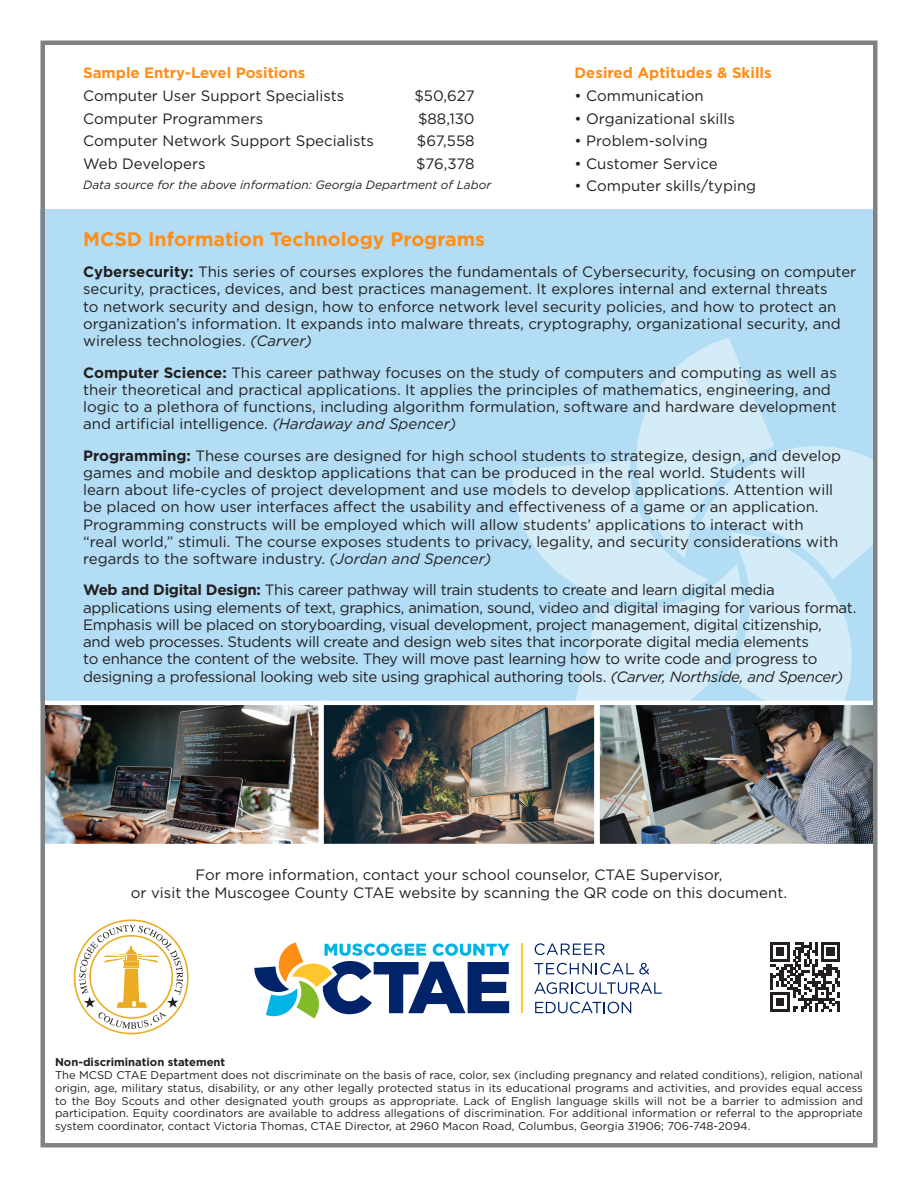
<style>
.page{position:relative;width:918px;height:1188px;background:#fff}
.page>*{position:absolute;margin:0;border:0;box-sizing:border-box;transform-origin:0 0}
.t1{font:700 19.5px "Gotham";color:#ff8e16}
.t2{font:15px/17.2px "Gotham";color:#231f20}
.t3{font:15px/17.2px "Gotham";letter-spacing:-.02em;color:#231f20}
.t4{font:700 15px "Gotham";color:#ff8e16}
.t5{font:italic 12px "Gotham";color:#231f20}
.t6{font:11.25px/12.8px "Gotham";color:#231f20;text-align:justify}
.t7{font:700 11.25px "Gotham";color:#231f20}
.s1{font-weight:700}
.s2{font-style:italic}
</style>
<div class="page">
<div style="left:40px;top:210px;width:838px;height:515px;background:#b2ddf4"></div>
<svg style="left:512px;top:338px;width:361px;height:363px"></svg>
<img style="left:324px;top:706px;width:269px;height:137px">
<div style="left:319px;top:701px;width:279px;height:147px;border:4px solid #fff"></div>
<img style="left:601px;top:706px;width:271px;height:137px">
<div style="left:596px;top:701px;width:281px;height:147px;border:4px solid #fff"></div>
<img style="left:45px;top:706px;width:273px;height:137px">
<div style="left:38px;top:701px;width:285px;height:147px;border:4px solid #fff"></div>
<div style="left:40px;top:40px;width:838px;height:1108px;border:4px solid #808285"></div>
<svg style="left:74px;top:919px;width:115px;height:115px"></svg>
<svg style="left:535px;top:943px;width:70px;height:12px"></svg>
<svg style="left:534px;top:963px;width:115px;height:12px"></svg>
<svg style="left:534px;top:982px;width:128px;height:12px"></svg>
<svg style="left:535px;top:1002px;width:96px;height:11px"></svg>
<hr style="left:522px;top:943px;width:1px;height:70px;background:#ffc52d">
<svg style="left:254px;top:942px;width:256px;height:76px"></svg>
<svg style="left:770px;top:942px;width:70px;height:70px"></svg>
<p class="t4" style="left:83px;top:63px;width:224px">Sample Entry-Level Positions</p>
<p class="t2" style="left:83px;top:87px;width:263px">Computer User Support Specialists</p>
<p class="t2" style="left:414px;top:87px;width:62px">$50,627</p>
<p class="t2" style="left:83px;top:109px;width:182px">Computer Programmers</p>
<p class="t2" style="left:418px;top:109px;width:58px">$88,130</p>
<p class="t2" style="left:83px;top:132px;width:292px">Computer Network Support Specialists</p>
<p class="t2" style="left:417px;top:132px;width:59px">$67,558</p>
<p class="t2" style="left:83px;top:155px;width:124px">Web Developers</p>
<p class="t2" style="left:416px;top:155px;width:60px">$76,378</p>
<p class="t5" style="left:83px;top:177px;width:410px">Data source for the above information: Georgia Department of Labor</p>
<p class="t4" style="left:575px;top:63px;width:199px">Desired Aptitudes &amp; Skills</p>
<p class="t2" style="left:575px;top:87px;width:131px">• Communication</p>
<p class="t2" style="left:575px;top:109px;width:162px">• Organizational skills</p>
<p class="t2" style="left:575px;top:132px;width:135px">• Problem-solving</p>
<p class="t2" style="left:575px;top:155px;width:145px">• Customer Service</p>
<p class="t2" style="left:575px;top:177px;width:183px">• Computer skills/typing</p>
<p class="t1" style="left:83px;top:226px;width:403px">MCSD Information Technology Programs</p>
<p class="t2" style="left:83px;top:263px;width:775px"><span class="s1">Cybersecurity:</span> This series of courses explores the fundamentals of Cybersecurity, focusing on computer security, practices, devices, and best practices management. It explores internal and external threats<br>to network security and design, how to enforce network level security policies, and how to protect an organization’s information. It expands into malware threats, cryptography, organizational security, and wireless technologies. <span class="s2">(Carver)</span></p>
<p class="t2" style="left:83px;top:363px;width:755px"><span class="s1">Computer Science:</span> This career pathway focuses on the study of computers and computing as well as their theoretical and practical applications. It applies the principles of mathematics, engineering, and logic to a plethora of functions, including algorithm formulation, software and hardware development and artificial intelligence. <span class="s2">(Hardaway and Spencer)</span></p>
<p class="t2" style="left:83px;top:446px;width:760px"><span class="s1">Programming:</span> These courses are designed for high school students to strategize, design, and develop games and mobile and desktop applications that can be produced in the real world. Students will learn about life-cycles of project development and use models to develop applications. Attention will be placed on how user interfaces affect the usability and effectiveness of a game or an application.<br>Programming constructs will be employed which will allow students’ applications to interact with “real world,” stimuli. The course exposes students to privacy, legality, and security considerations with regards to the software industry. <span class="s2">(Jordan and Spencer)</span></p>
<p class="t3" style="left:83px;top:581px;width:775px"><span class="s1">Web and Digital Design:</span> This career pathway will train students to create and learn digital media applications using elements of text, graphics, animation, sound, video and digital imaging for various format.<br>Emphasis will be placed on storyboarding, visual development, project management, digital citizenship,<br>and web processes. Students will create and design web sites that incorporate digital media elements<br>to enhance the content of the website. They will move past learning how to write code and progress to designing a professional looking web site using graphical authoring tools. <span class="s2">(Carver, Northside, and Spencer)</span></p>
<p class="t2" style="left:131px;top:865px;width:658px;line-height:18px;text-align:center">For more information, contact your school counselor, CTAE Supervisor,<br>or visit the Muscogee County CTAE website by scanning the QR code on this document.</p>
<p class="t7" style="left:55px;top:1055px;width:172px">Non-discrimination statement</p>
<p class="t6" style="left:55px;top:1069px;width:809px">The MCSD CTAE Department does not discriminate on the basis of race, color, sex (including pregnancy and related conditions), religion, national origin, age, military status, disability, or any other legally protected status in its educational programs and activities, and provides equal access to the Boy Scouts and other designated youth groups as appropriate. Lack of English language skills will not be a barrier to admission and participation. Equity coordinators are available to address allegations of discrimination. For additional information or referral to the appropriate system coordinator, contact Victoria Thomas, CTAE Director, at 2960 Macon Road, Columbus, Georgia 31906; 706-748-2094.</p>
</div>
